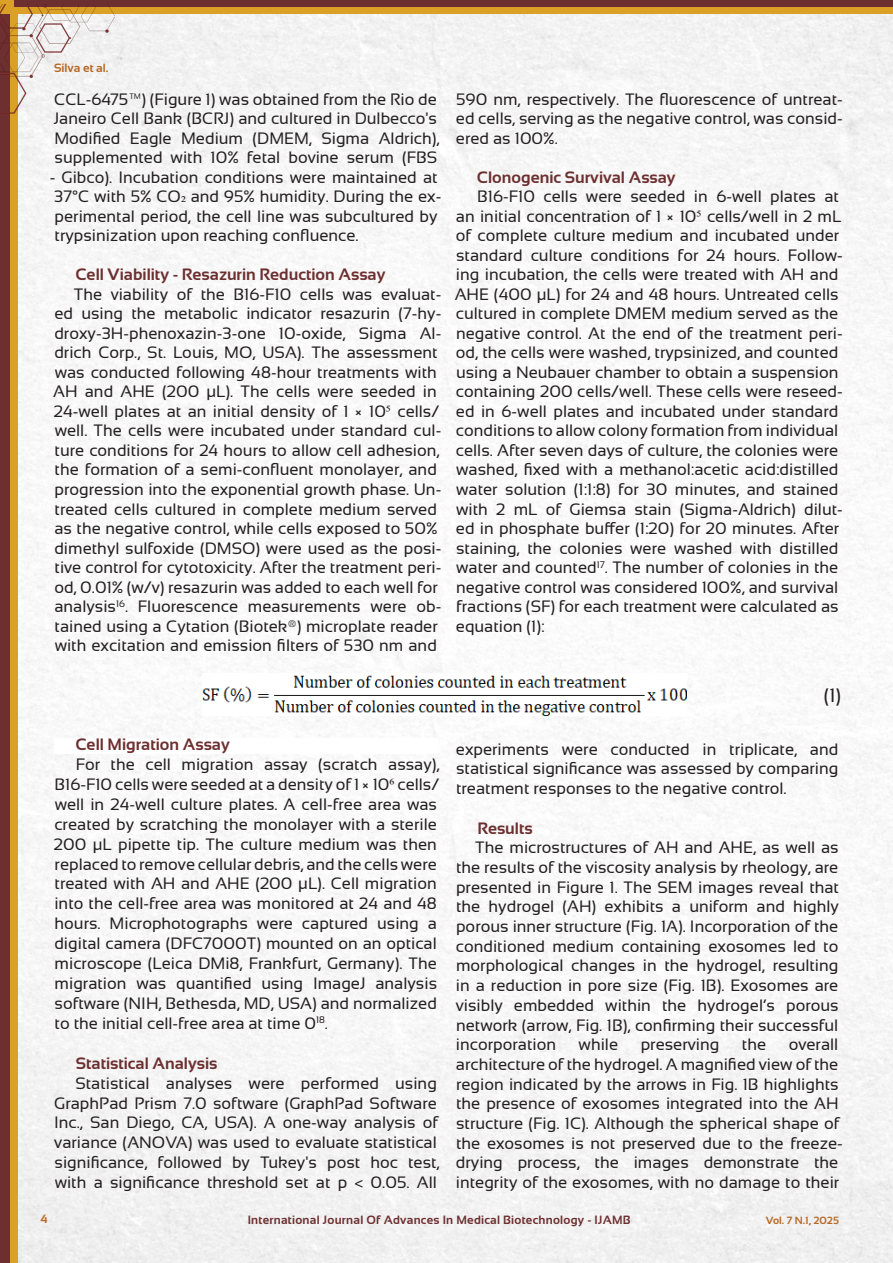
<style>
.page{position:relative;width:893px;height:1263px;background:#fff}
.page>*{position:absolute;margin:0;border:0;box-sizing:border-box;transform-origin:0 0}
.t1{font:19.5px "Sansation";color:#231f20}
.t2{font:16.5px/19.5px "Sansation";color:#231f20}
.HTML_Preformatted{font:700 16.5px "Sansation";color:#6d2f30}
.t3{font:700 12px "Sansation";letter-spacing:.02em;color:#6d2f30}
.t4{font:700 12px "Sansation";color:#b76926}
.t5{font:700 10.5px "Sansation";color:#b76926}
.s1{font-family:"Times New Roman"}
</style>
<div class="page">
<img style="left:17px;top:14px;width:876px;height:1249px">
<div style="left:0;top:7px;width:14px;height:1256px;background:#6d2f30"></div>
<div style="left:10px;top:0;width:7px;height:1263px;background:#daa126"></div>
<div style="left:10px;top:0;width:883px;height:9px;background:#6d2f30"></div>
<div style="left:0;top:7px;width:891px;height:7px;background:#daa126"></div>
<svg style="left:891px;top:7px;width:2px;height:7px"></svg>
<div style="left:0;top:0;width:14px;height:8px;background:#daa126"></div>
<img style="left:0;top:4px;width:115px;height:166px">
<img style="left:202px;top:673px;width:485px;height:43px">
<div style="left:54px;top:738px;width:383px;height:15px;background:#fff"></div>
<p class="t4" style="left:54px;top:61px;width:56px">Silva et al.</p>
<p class="t2" style="left:54px;top:89px;width:387px">CCL-6475™) (Figure 1) was obtained from the Rio de Janeiro Cell Bank (BCRJ) and cultured in Dulbecco's Modified Eagle Medium (DMEM, Sigma Aldrich), supplemented with 10% fetal bovine serum (FBS</p>
<p class="t2" style="left:50px;top:167px;width:393px">- Gibco). Incubation conditions were maintained at 37°C with 5% CO<span class="s1">₂</span> and 95% humidity. During the ex&shy;perimental period, the cell line was subcultured by trypsinization upon reaching confluence.</p>
<p class="HTML_Preformatted" style="left:75px;top:266px;width:311px">Cell Viability - Resazurin Reduction Assay</p>
<p class="t2" style="left:53px;top:284px;width:390px;text-indent:21px">The viability of the B16-F10 cells was evaluat&shy;ed using the metabolic indicator resazurin (7-hy&shy;droxy-3H-phenoxazin-3-one 10-oxide, Sigma Al&shy;drich Corp., St. Louis, MO, USA). The assessment was conducted following 48-hour treatments with AH and AHE (200 µL). The cells were seeded in 24-well plates at an initial density of 1 × 10<span class="s1">⁵</span> cells/ well. The cells were incubated under standard cul&shy;ture conditions for 24 hours to allow cell adhesion, the formation of a semi-confluent monolayer, and progression into the exponential growth phase. Un&shy;treated cells cultured in complete medium served as the negative control, while cells exposed to 50% dimethyl sulfoxide (DMSO) were used as the posi&shy;tive control for cytotoxicity. After the treatment peri&shy;od, 0.01% (w/v) resazurin was added to each well for analysis<sup>16</sup>. Fluorescence measurements were ob&shy;tained using a Cytation (Biotek®) microplate reader with excitation and emission filters of 530 nm and</p>
<p class="t2" style="left:456px;top:89px;width:388px;text-align:justify">590 nm, respectively. The fluorescence of untreat&shy;ed cells, serving as the negative control, was consid&shy;ered as 100%.</p>
<p class="HTML_Preformatted" style="left:477px;top:168px;width:200px">Clonogenic Survival Assay</p>
<p class="t2" style="left:455px;top:187px;width:390px;text-indent:22px">B16-F10 cells were seeded in 6-well plates at an initial concentration of 1 × 10<span class="s1">⁵</span> cells/well in 2 mL of complete culture medium and incubated under standard culture conditions for 24 hours. Follow&shy;ing incubation, the cells were treated with AH and AHE (400 µL) for 24 and 48 hours. Untreated cells cultured in complete DMEM medium served as the negative control. At the end of the treatment peri&shy;od, the cells were washed, trypsinized, and counted using a Neubauer chamber to obtain a suspension containing 200 cells/well. These cells were reseed&shy;ed in 6-well plates and incubated under standard conditions to allow colony formation from individual cells. After seven days of culture, the colonies were washed, fixed with a methanol:acetic acid:distilled water solution (1:1:8) for 30 minutes, and stained with 2 mL of Giemsa stain (Sigma-Aldrich) dilut&shy;ed in phosphate buffer (1:20) for 20 minutes. After staining, the colonies were washed with distilled water and counted<sup>17</sup>. The number of colonies in the negative control was considered 100%, and survival fractions (SF) for each treatment were calculated as equation (1):</p>
<p class="HTML_Preformatted" style="left:75px;top:735px;width:156px">Cell Migration Assay</p>
<p class="t2" style="left:54px;top:754px;width:387px;line-height:20px;text-indent:22px">For the cell migration assay (scratch assay), B16-F10 cells were seeded at a density of 1 × 10<span class="s1">⁶</span> cells/ well in 24-well culture plates. A cell-free area was created by scratching the monolayer with a sterile 200 µL pipette tip. The culture medium was then replaced to remove cellular debris, and the cells were treated with AH and AHE (200 µL). Cell migration into the cell-free area was monitored at 24 and 48 hours. Microphotographs were captured using a digital camera (DFC7000T) mounted on an optical microscope (Leica DMi8, Frankfurt, Germany). The migration was quantified using ImageJ analysis software (NIH, Bethesda, MD, USA) and normalized to the initial cell-free area at time 0<sup>18</sup>.</p>
<p class="HTML_Preformatted" style="left:76px;top:1054px;width:143px">Statistical Analysis</p>
<p class="t2" style="left:54px;top:1073px;width:387px;line-height:20px;text-indent:21px">Statistical analyses were performed using GraphPad Prism 7.0 software (GraphPad Software Inc., San Diego, CA, USA). A one-way analysis of variance (ANOVA) was used to evaluate statistical significance, followed by Tukey's post hoc test, with a significance threshold set at p &lt; 0.05. All</p>
<p class="t1" style="left:824px;top:684px;width:19px">(1)</p>
<p class="t2" style="left:456px;top:739px;width:384px;text-align:justify">experiments were conducted in triplicate, and statistical significance was assessed by comparing treatment responses to the negative control.</p>
<p class="HTML_Preformatted" style="left:477px;top:818px;width:57px">Results</p>
<p class="t2" style="left:456px;top:838px;width:385px;text-align:justify;text-indent:19px">The microstructures of AH and AHE, as well as the results of the viscosity analysis by rheology, are presented in Figure 1. The SEM images reveal that the hydrogel (AH) exhibits a uniform and highly porous inner structure (Fig. 1A). Incorporation of the conditioned medium containing exosomes led to morphological changes in the hydrogel, resulting in a reduction in pore size (Fig. 1B). Exosomes are visibly embedded within the hydrogel’s porous network (arrow, Fig. 1B), confirming their successful incorporation</p>
<p class="t2" style="left:456px;top:1035px;width:388px;text-indent:333px">overall architecture of the hydrogel. A magnified view of the region indicated by the arrows in Fig. 1B highlights the presence of exosomes integrated into the AH structure (Fig. 1C). Although the spherical shape of the exosomes is not preserved due to the freeze&shy;drying process, the images demonstrate the integrity of the exosomes, with no damage to their</p>
<p class="t2" style="left:579px;top:1035px;width:41px">while</p>
<p class="t2" style="left:641px;top:1035px;width:80px">preserving</p>
<p class="t2" style="left:742px;top:1035px;width:26px">the</p>
<p class="t4" style="left:40px;top:1212px;width:9px">4</p>
<p class="t3" style="left:248px;top:1213px;width:384px">International Journal Of Advances In Medical Biotechnology - IJAMB</p>
<p class="t5" style="left:766px;top:1214px;width:74px">Vol. 7 N.1, 2025</p>
</div>
